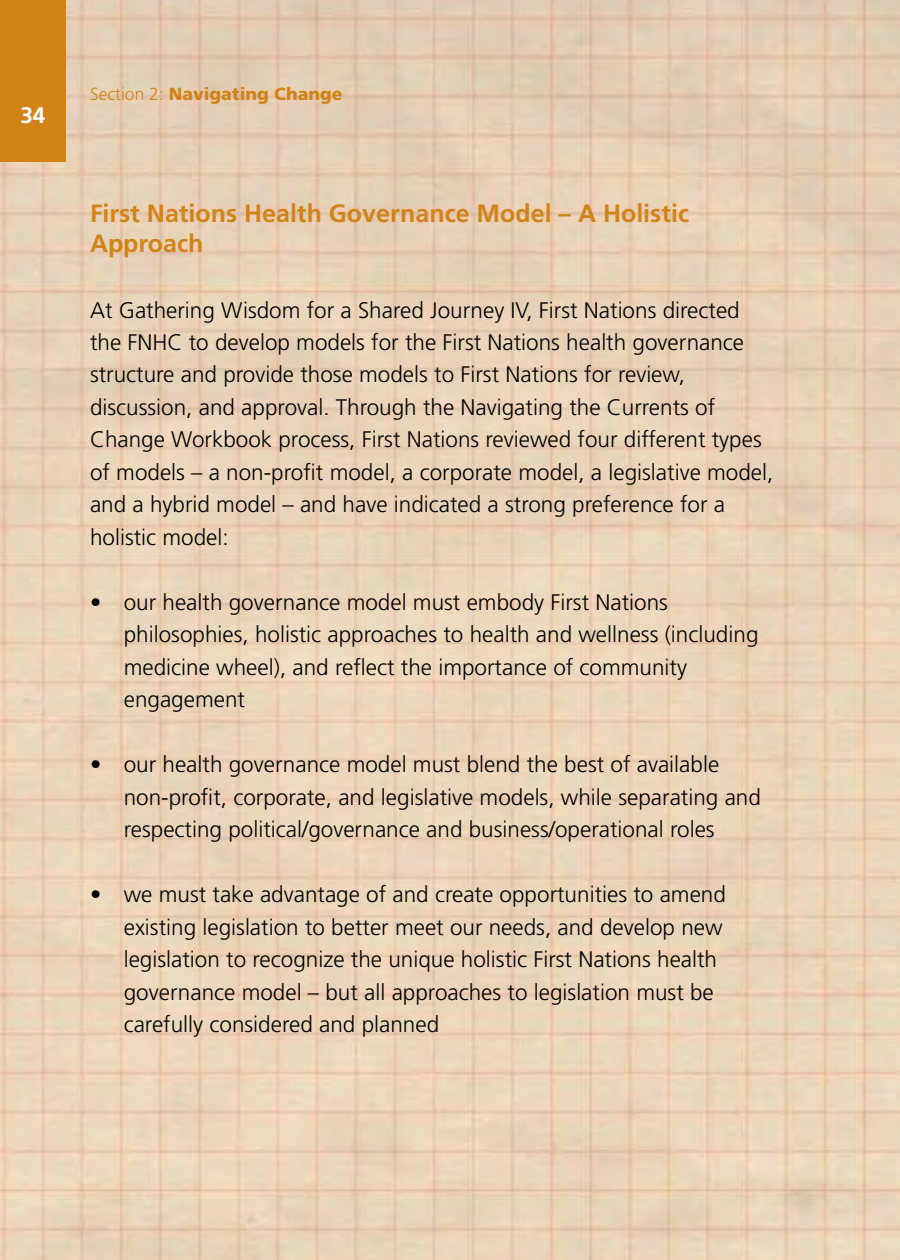
<style>
.page{position:relative;width:900px;height:1260px;background:#fff}
.page>*{position:absolute;margin:0;border:0;box-sizing:border-box;transform-origin:0 0}
.t1{font:700 25px/30px "Frutiger";color:#d18316}
.t2{font:300 22.5px/32.5px "Frutiger";color:#000}
.t3{font:700 22.5px "Frutiger";color:#fff}
.t4{font:900 17.5px "Frutiger CE";color:#d18316}
.s1{font-family:"Frutiger";font-weight:300}
</style>
<div class="page">
<img style="left:0;top:0;width:900px;height:1260px">
<div style="left:0;top:0;width:65px;height:161px;background:#d18316"></div>
<p class="t3" style="left:20px;top:101px;width:27px">34</p>
<p class="t4" style="left:90px;top:83px;width:254px"><span class="s1">Section 2:</span> Navigating Change</p>
<p class="t1" style="left:90px;top:198px;width:601px">First Nations Health Governance Model – A Holistic<br>Approach</p>
<p class="t2" style="left:90px;top:293px;width:685px">At Gathering Wisdom for a Shared Journey IV, First Nations directed the FNHC to develop models for the First Nations health governance structure and provide those models to First Nations for review, discussion, and approval. Through the Navigating the Currents of Change Workbook process, First Nations reviewed four different types of models – a non-profit model, a corporate model, a legislative model, and a hybrid model – and have indicated a strong preference for a holistic model:</p>
<p class="t2" style="left:124px;top:586px;width:636px;text-indent:-34px">• our health governance model must embody First Nations philosophies, holistic approaches to health and wellness (including medicine wheel), and reflect the importance of community engagement</p>
<p class="t2" style="left:124px;top:748px;width:639px;text-indent:-34px">• our health governance model must blend the best of available non-profit, corporate, and legislative models, while separating and respecting political/governance and business/operational roles</p>
<p class="t2" style="left:124px;top:878px;width:604px;text-indent:-34px">• we must take advantage of and create opportunities to amend existing legislation to better meet our needs, and develop new legislation to recognize the unique holistic First Nations health governance model – but all approaches to legislation must be carefully considered and planned</p>
</div>
